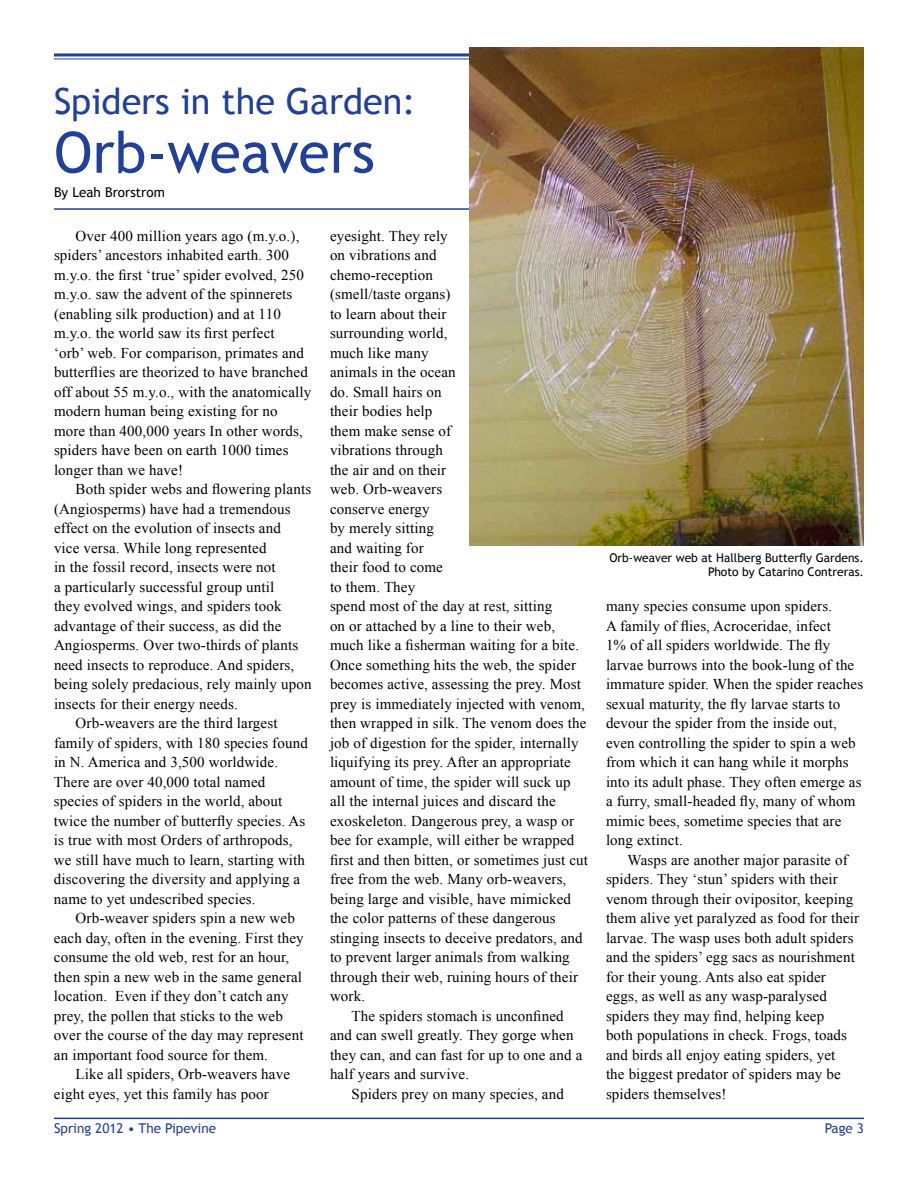
<style>
.page{position:relative;width:918px;height:1188px;background:#fff}
.page>*{position:absolute;margin:0;border:0;box-sizing:border-box;transform-origin:0 0}
.t1{font:57px "Trebuchet MS";color:#21409a}
.t2{font:36px "Trebuchet MS";color:#21409a}
.t3{font:15px/19.5px "Times New Roman";letter-spacing:.01em;color:#000}
.t4{font:13.5px "Trebuchet MS";color:#21409a}
.t5{font:13.5px "Trebuchet MS";color:#000}
.t6{font:12px/14.2px "Trebuchet MS";color:#000;text-align:right}
</style>
<div class="page">
<hr style="left:54px;top:1118px;width:810px;height:1px;background:#21409a">
<hr style="left:54px;top:53px;width:810px;height:3px;background:#21409a">
<hr style="left:54px;top:58px;width:810px;height:1px;background:#21409a">
<hr style="left:54px;top:208px;width:534px;height:2px;background:#21409a">
<img style="left:469px;top:48px;width:395px;height:497px">
<h2 class="t2" style="left:54px;top:80px;width:363px">Spiders in the Garden:</h2>
<h1 class="t1" style="left:54px;top:119px;width:322px">Orb-weavers</h1>
<p class="t5" style="left:54px;top:185px;width:112px">By Leah Brorstrom</p>
<p class="t3" style="left:54px;top:226px;width:259px;text-indent:22px">Over 400 million years ago (m.y.o.), spiders’ ancestors inhabited earth. 300 m.y.o. the first ‘true’ spider evolved, 250 m.y.o. saw the advent of the spinnerets (enabling silk production) and at 110 m.y.o. the world saw its first perfect<br>‘orb’ web. For comparison, primates and butterflies are theorized to have branched off about 55 m.y.o., with the anatomically modern human being existing for no more than 400,000 years In other words, spiders have been on earth 1000 times longer than we have!</p>
<p class="t3" style="left:76px;top:479px;width:237px">Both spider webs and flowering plants</p>
<p class="t3" style="left:54px;top:499px;width:238px">(Angiosperms) have had a tremendous</p>
<p class="t3" style="left:54px;top:518px;width:228px">effect on the evolution of insects and</p>
<p class="t3" style="left:54px;top:538px;width:214px">vice versa. While long represented</p>
<p class="t3" style="left:54px;top:557px;width:223px">in the fossil record, insects were not</p>
<p class="t3" style="left:54px;top:577px;width:222px">a particularly successful group until</p>
<p class="t3" style="left:54px;top:596px;width:229px">they evolved wings, and spiders took</p>
<p class="t3" style="left:54px;top:616px;width:229px">advantage of their success, as did the</p>
<p class="t3" style="left:54px;top:635px;width:246px">Angiosperms. Over two-thirds of plants</p>
<p class="t3" style="left:54px;top:655px;width:242px">need insects to reproduce. And spiders,</p>
<p class="t3" style="left:54px;top:674px;width:259px">being solely predacious, rely mainly upon</p>
<p class="t3" style="left:54px;top:694px;width:185px">insects for their energy needs.</p>
<p class="t3" style="left:76px;top:713px;width:203px">Orb-weavers are the third largest</p>
<p class="t3" style="left:54px;top:733px;width:255px">family of spiders, with 180 species found</p>
<p class="t3" style="left:54px;top:752px;width:226px">in N. America and 3,500 worldwide.</p>
<p class="t3" style="left:54px;top:772px;width:213px">There are over 40,000 total named</p>
<p class="t3" style="left:54px;top:791px;width:230px">species of spiders in the world, about</p>
<p class="t3" style="left:54px;top:811px;width:253px">twice the number of butterfly species. As</p>
<p class="t3" style="left:54px;top:830px;width:240px">is true with most Orders of arthropods,</p>
<p class="t3" style="left:54px;top:850px;width:253px">we still have much to learn, starting with</p>
<p class="t3" style="left:54px;top:869px;width:248px">discovering the diversity and applying a</p>
<p class="t3" style="left:54px;top:889px;width:203px">name to yet undescribed species.</p>
<p class="t3" style="left:76px;top:908px;width:221px">Orb-weaver spiders spin a new web</p>
<p class="t3" style="left:54px;top:928px;width:251px">each day, often in the evening. First they</p>
<p class="t3" style="left:54px;top:947px;width:237px">consume the old web, rest for an hour,</p>
<p class="t3" style="left:54px;top:967px;width:250px">then spin a new web in the same general</p>
<p class="t3" style="left:54px;top:986px;width:236px">location. Even if they don’t catch any</p>
<p class="t3" style="left:54px;top:1006px;width:230px">prey, the pollen that sticks to the web</p>
<p class="t3" style="left:54px;top:1025px;width:251px">over the course of the day may represent</p>
<p class="t3" style="left:54px;top:1045px;width:216px">an important food source for them.</p>
<p class="t3" style="left:76px;top:1064px;width:216px">Like all spiders, Orb-weavers have</p>
<p class="t3" style="left:54px;top:1084px;width:216px">eight eyes, yet this family has poor</p>
<p class="t3" style="left:330px;top:226px;width:119px">eyesight. They rely</p>
<p class="t3" style="left:330px;top:245px;width:108px">on vibrations and</p>
<p class="t3" style="left:330px;top:265px;width:104px">chemo-reception</p>
<p class="t3" style="left:330px;top:284px;width:122px">(smell/taste organs)</p>
<p class="t3" style="left:330px;top:304px;width:118px">to learn about their</p>
<p class="t3" style="left:330px;top:323px;width:119px">surrounding world,</p>
<p class="t3" style="left:330px;top:343px;width:100px">much like many</p>
<p class="t3" style="left:330px;top:362px;width:127px">animals in the ocean</p>
<p class="t3" style="left:330px;top:382px;width:113px">do. Small hairs on</p>
<p class="t3" style="left:330px;top:401px;width:104px">their bodies help</p>
<p class="t3" style="left:330px;top:421px;width:123px">them make sense of</p>
<p class="t3" style="left:330px;top:440px;width:114px">vibrations through</p>
<p class="t3" style="left:330px;top:460px;width:118px">the air and on their</p>
<p class="t3" style="left:330px;top:479px;width:114px">web. Orb-weavers</p>
<p class="t3" style="left:330px;top:499px;width:101px">conserve energy</p>
<p class="t3" style="left:330px;top:518px;width:106px">by merely sitting</p>
<p class="t3" style="left:330px;top:538px;width:95px">and waiting for</p>
<p class="t3" style="left:330px;top:557px;width:114px">their food to come</p>
<p class="t3" style="left:330px;top:577px;width:87px">to them. They</p>
<p class="t3" style="left:330px;top:596px;width:224px">spend most of the day at rest, sitting</p>
<p class="t3" style="left:330px;top:616px;width:227px">on or attached by a line to their web,</p>
<p class="t3" style="left:330px;top:635px;width:251px">much like a fisherman waiting for a bite.</p>
<p class="t3" style="left:330px;top:655px;width:248px">Once something hits the web, the spider</p>
<p class="t3" style="left:330px;top:674px;width:253px">becomes active, assessing the prey. Most</p>
<p class="t3" style="left:330px;top:694px;width:257px">prey is immediately injected with venom,</p>
<p class="t3" style="left:330px;top:713px;width:258px">then wrapped in silk. The venom does the</p>
<p class="t3" style="left:330px;top:733px;width:250px">job of digestion for the spider, internally</p>
<p class="t3" style="left:330px;top:752px;width:242px">liquifying its prey. After an appropriate</p>
<p class="t3" style="left:330px;top:772px;width:242px">amount of time, the spider will suck up</p>
<p class="t3" style="left:330px;top:791px;width:227px">all the internal juices and discard the</p>
<p class="t3" style="left:330px;top:811px;width:246px">exoskeleton. Dangerous prey, a wasp or</p>
<p class="t3" style="left:330px;top:830px;width:246px">bee for example, will either be wrapped</p>
<p class="t3" style="left:330px;top:850px;width:259px">first and then bitten, or sometimes just cut</p>
<p class="t3" style="left:330px;top:869px;width:238px">free from the web. Many orb-weavers,</p>
<p class="t3" style="left:330px;top:889px;width:243px">being large and visible, have mimicked</p>
<p class="t3" style="left:330px;top:908px;width:227px">the color patterns of these dangerous</p>
<p class="t3" style="left:330px;top:928px;width:254px">stinging insects to deceive predators, and</p>
<p class="t3" style="left:330px;top:947px;width:241px">to prevent larger animals from walking</p>
<p class="t3" style="left:330px;top:967px;width:250px">through their web, ruining hours of their</p>
<p class="t3" style="left:330px;top:986px;width:37px">work.</p>
<p class="t3" style="left:352px;top:1006px;width:214px">The spiders stomach is unconfined</p>
<p class="t3" style="left:330px;top:1025px;width:245px">and can swell greatly. They gorge when</p>
<p class="t3" style="left:330px;top:1045px;width:254px">they can, and can fast for up to one and a</p>
<p class="t3" style="left:330px;top:1064px;width:141px">half years and survive.</p>
<p class="t3" style="left:352px;top:1084px;width:214px">Spiders prey on many species, and</p>
<p class="t6" style="left:610px;top:551px;width:256px">Orb-weaver web at Hallberg Butterfly Gardens.<br>Photo by Catarino Contreras.</p>
<p class="t3" style="left:606px;top:596px;width:259px">many species consume upon spiders.<br>A family of flies, Acroceridae, infect<br>1% of all spiders worldwide. The fly larvae burrows into the book-lung of the immature spider. When the spider reaches sexual maturity, the fly larvae starts to devour the spider from the inside out, even controlling the spider to spin a web from which it can hang while it morphs into its adult phase. They often emerge as a furry, small-headed fly, many of whom mimic bees, sometime species that are long extinct.</p>
<p class="t3" style="left:606px;top:850px;width:255px;text-indent:22px">Wasps are another major parasite of spiders. They ‘stun’ spiders with their venom through their ovipositor, keeping them alive yet paralyzed as food for their larvae. The wasp uses both adult spiders and the spiders’ egg sacs as nourishment for their young. Ants also eat spider eggs, as well as any wasp-paralysed spiders they may find, helping keep<br>both populations in check. Frogs, toads and birds all enjoy eating spiders, yet<br>the biggest predator of spiders may be spiders themselves!</p>
<p class="t4" style="left:54px;top:1120px;width:164px">Spring 2012 • The Pipevine</p>
<p class="t4" style="left:825px;top:1120px;width:41px">Page 3</p>
</div>
